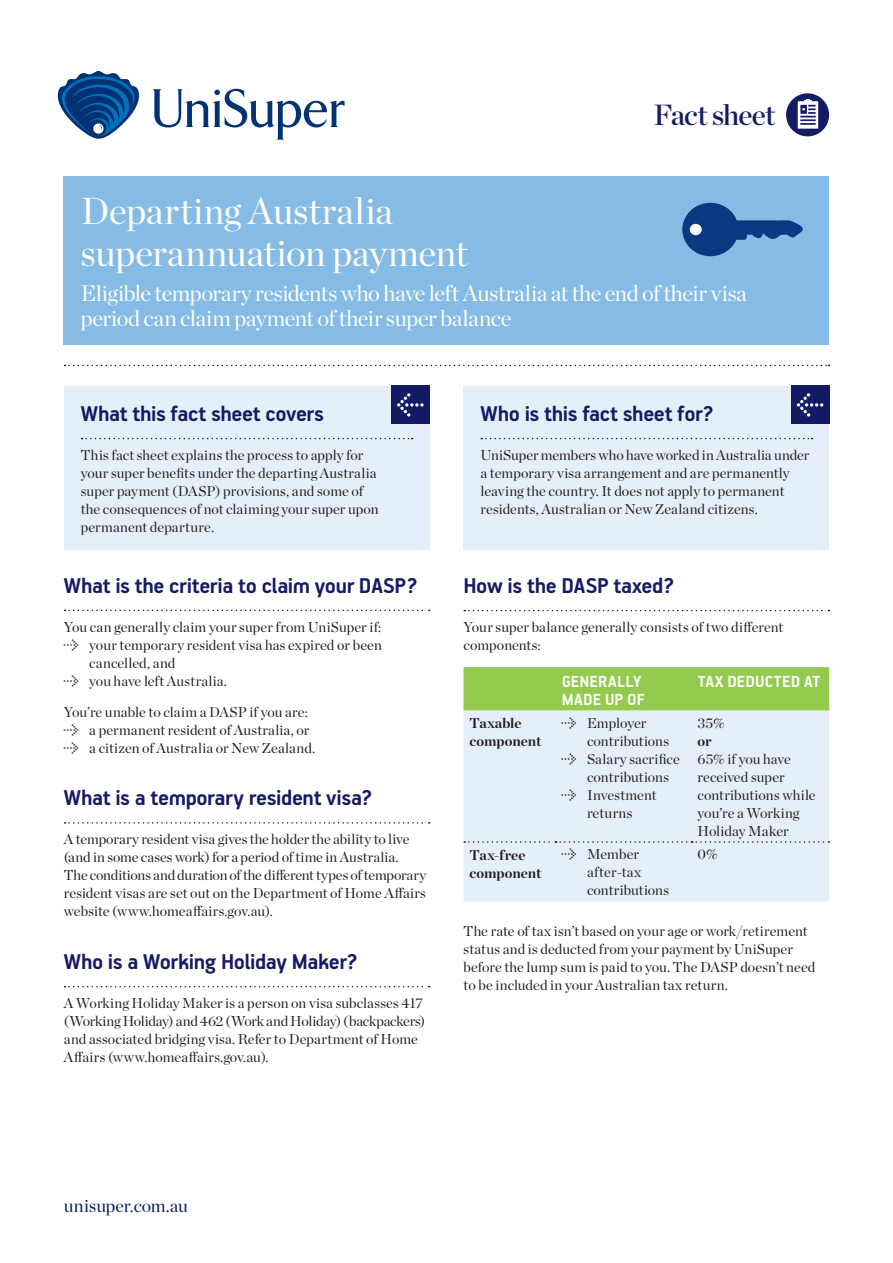
<style>
.page{position:relative;width:893px;height:1263px;background:#fff}
.page>*{position:absolute;margin:0;border:0;box-sizing:border-box;transform-origin:0 0}
.t1{font:37.5px/42px "Chronicle Display";letter-spacing:-.005em;color:#fff}
.t2{font:29.1px "Chronicle Display Semi";letter-spacing:-.03em;color:#141b64}
.t3{font:700 24px "PF Handbook Pro";letter-spacing:-.015em;color:#141b64}
.t4{font:22.5px/25.5px "Chronicle Display";letter-spacing:-.02em;color:#fff}
.t5{font:700 18px/18px "PF Handbook Pro";letter-spacing:.01em;color:#fff}
.t6{font:18px "Chronicle Display";color:#141b64}
.t7{font:14.25px/18px "Chronicle Display";letter-spacing:.005em;color:#231f20}
.t8{font:700 14.25px/18px "Chronicle Display";color:#231f20}
</style>
<div class="page">
<div style="left:64px;top:176px;width:765px;height:168px;background:#85bbe5"></div>
<div style="left:463px;top:386px;width:366px;height:163px;background:#e4eff9"></div>
<svg style="left:481px;top:438px;width:331px;height:1px"></svg>
<div style="left:791px;top:386px;width:38px;height:38px;background:#141b64"></div>
<svg style="left:797px;top:393px;width:26px;height:24px"></svg>
<svg style="left:65px;top:365px;width:764px;height:1px"></svg>
<svg style="left:65px;top:610px;width:365px;height:1px"></svg>
<svg style="left:65px;top:822px;width:365px;height:2px"></svg>
<svg style="left:65px;top:986px;width:365px;height:1px"></svg>
<svg style="left:464px;top:610px;width:365px;height:1px"></svg>
<div style="left:463px;top:667px;width:366px;height:44px;background:#94ca4e"></div>
<div style="left:463px;top:711px;width:366px;height:190px;background:#e4eff9"></div>
<svg style="left:464px;top:841px;width:365px;height:2px"></svg>
<svg style="left:736px;top:220px;width:67px;height:20px"></svg>
<div style="left:682px;top:203px;width:56px;height:53px;background:#083981;border-radius:50%"></div>
<div style="left:690px;top:224px;width:12px;height:11px;background:#fff;border-radius:50%"></div>
<div style="left:64px;top:386px;width:365px;height:163px;background:#e4eff9"></div>
<svg style="left:82px;top:438px;width:331px;height:1px"></svg>
<div style="left:391px;top:386px;width:38px;height:38px;background:#141b64"></div>
<svg style="left:397px;top:393px;width:27px;height:24px"></svg>
<div style="left:786px;top:93px;width:43px;height:43px;background:#141b64;border-radius:50%"></div>
<svg style="left:798px;top:99px;width:20px;height:30px"></svg>
<svg style="left:58px;top:71px;width:81px;height:68px"></svg>
<svg style="left:153px;top:89px;width:192px;height:51px"></svg>
<svg style="left:562px;top:717px;width:14px;height:12px"></svg>
<svg style="left:562px;top:753px;width:14px;height:12px"></svg>
<svg style="left:562px;top:789px;width:14px;height:12px"></svg>
<svg style="left:562px;top:849px;width:14px;height:11px"></svg>
<h2 class="t2" style="left:654px;top:92px;width:123px">Fact sheet</h2>
<h1 class="t1" style="left:81px;top:187px;width:389px">Departing Australia superannuation payment</h1>
<h3 class="t4" style="left:81px;top:279px;width:668px">Eligible temporary residents who have left Australia at the end of their visa period can claim payment of their super balance</h3>
<h3 class="t3" style="left:81px;top:399px;width:245px">What this fact sheet covers</h3>
<p class="t7" style="left:81px;top:445px;width:299px">This fact sheet explains the process to apply for your super benefits under the departing Australia super payment (DASP) provisions, and some of the consequences of not claiming your super upon permanent departure.</p>
<h3 class="t3" style="left:64px;top:571px;width:356px">What is the criteria to claim your DASP?</h3>
<p class="t7" style="left:89px;top:617px;width:294px;text-indent:-26px">You can generally claim your super from UniSuper if: your temporary resident visa has expired or been cancelled, and<br>you have left Australia.</p>
<p class="t7" style="left:89px;top:701px;width:228px;text-indent:-26px">You’re unable to claim a DASP if you are: a permanent resident of Australia, or a citizen of Australia or New Zealand.</p>
<h3 class="t3" style="left:64px;top:783px;width:310px">What is a temporary resident visa?</h3>
<p class="t7" style="left:64px;top:829px;width:364px">A temporary resident visa gives the holder the ability to live (and in some cases work) for a period of time in Australia.<br>The conditions and duration of the different types of temporary resident visas are set out on the Department of Home Affairs website (www.homeaffairs.gov.au).</p>
<h3 class="t3" style="left:64px;top:947px;width:296px">Who is a Working Holiday Maker?</h3>
<p class="t7" style="left:64px;top:993px;width:363px">A Working Holiday Maker is a person on visa subclasses 417 (Working Holiday) and 462 (Work and Holiday) (backpackers) and associated bridging visa. Refer to Department of Home Affairs (www.homeaffairs.gov.au).</p>
<h3 class="t3" style="left:480px;top:399px;width:235px">Who is this fact sheet for?</h3>
<p class="t7" style="left:480px;top:445px;width:330px">UniSuper members who have worked in Australia under a temporary visa arrangement and are permanently leaving the country. It does not apply to permanent residents, Australian or New Zealand citizens.</p>
<h3 class="t3" style="left:463px;top:571px;width:213px">How is the DASP taxed?</h3>
<p class="t7" style="left:463px;top:617px;width:321px">Your super balance generally consists of two different components:</p>
<p class="t5" style="left:562px;top:671px;width:84px">GENERALLY<br>MADE UP OF</p>
<p class="t5" style="left:698px;top:671px;width:124px">TAX DEDUCTED AT</p>
<p class="t8" style="left:469px;top:713px;width:74px">Taxable component</p>
<p class="t7" style="left:587px;top:713px;width:94px">Employer contributions<br>Salary sacrifice contributions<br>Investment returns</p>
<p class="t7" style="left:698px;top:713px;width:29px">35%</p>
<p class="t8" style="left:698px;top:731px;width:16px">or</p>
<p class="t7" style="left:698px;top:749px;width:120px">65% if you have received super contributions while you’re a Working<br>Holiday Maker</p>
<p class="t8" style="left:469px;top:845px;width:74px">Tax-free component</p>
<p class="t7" style="left:587px;top:844px;width:84px">Member after-tax contributions</p>
<p class="t7" style="left:698px;top:844px;width:22px">0%</p>
<p class="t7" style="left:463px;top:921px;width:353px">The rate of tax isn’t based on your age or work/retirement status and is deducted from your payment by UniSuper before the lump sum is paid to you. The DASP doesn’t need to be included in your Australian tax return.</p>
<p class="t6" style="left:64px;top:1192px;width:126px">unisuper.com.au</p>
</div>
